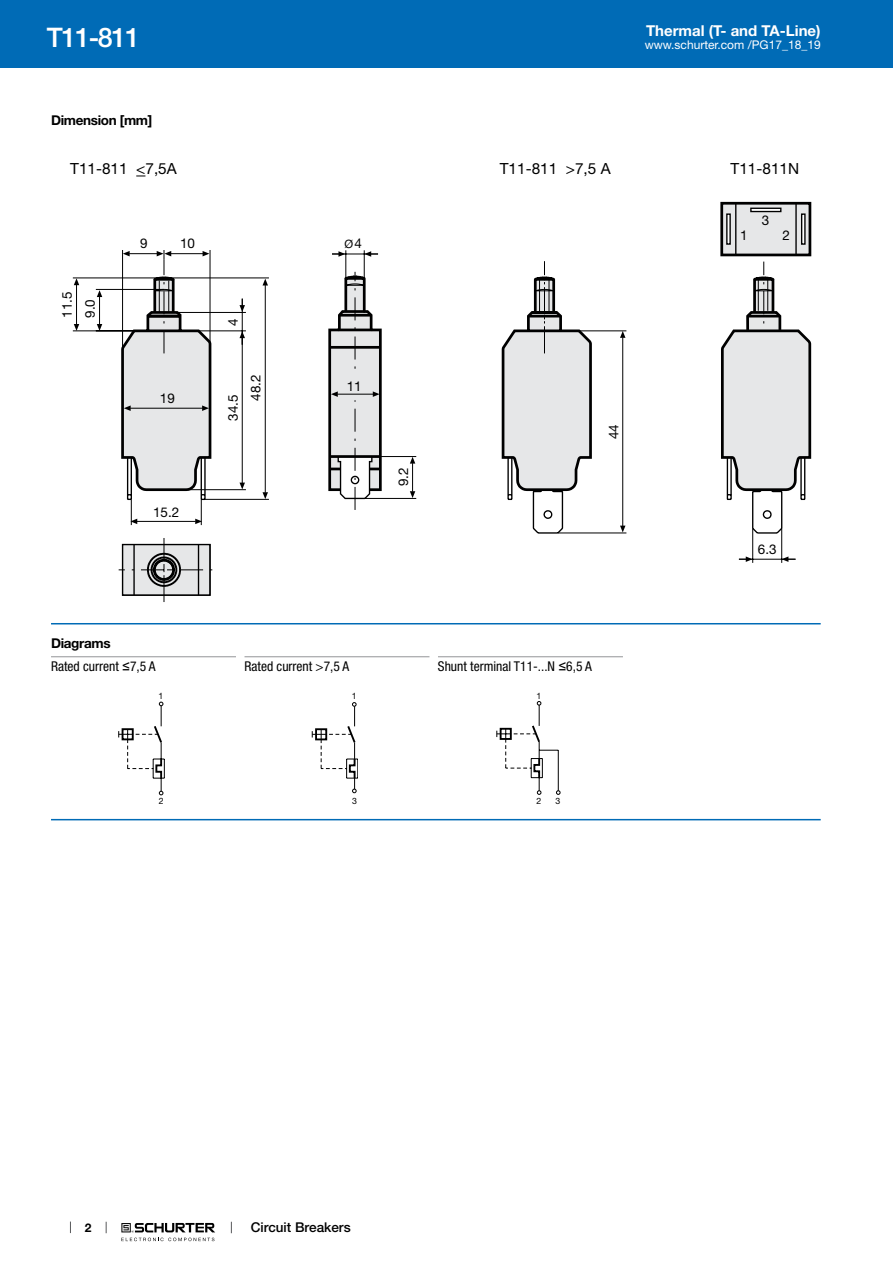
<style>
.page{position:relative;width:893px;height:1263px;background:#fff}
.page>*{position:absolute;margin:0;border:0;box-sizing:border-box;transform-origin:0 0}
.t1{font:500 27px "Helvetica Neue LT";letter-spacing:-.05em;color:#fff}
.t2{font:15.3px "Helvetica Neue LT";color:#000}
.t3{font:700 15px "Helvetica Neue LT";color:#fff}
.t4{font:condensed 13.5px/23.5px "Helvetica Neue LT";color:#000}
.t5{font:13.5px/22.8px "Helvetica Neue LT";color:#000}
.t6{font:500 13.5px "Helvetica Neue LT";color:#000}
.t7{font:700 13.5px "Helvetica Neue LT";letter-spacing:-.025em;color:#000}
.t8{font:13.5px "Helvetica Neue";color:#000}
.t9{font:12px "Helvetica Neue LT";color:#fff}
.t10{font:700 12px "Helvetica Neue LT";color:#000}
.t11{font:11.55px "Helvetica Neue LT";color:#000}
.t12{font:8.7px "Helvetica Neue LT";color:#000}
.s1{font-size:13.5px}
.s2{font-weight:700;font-stretch:normal}
.s3{font-family:"Arial Unicode MS";font-stretch:normal}
</style>
<div class="page">
<svg style="left:70px;top:1221px;width:1px;height:12px"></svg>
<svg style="left:121px;top:1223px;width:94px;height:18px"></svg>
<div style="left:0;top:0;width:893px;height:68px;background:#006bb6"></div>
<svg style="left:72px;top:250px;width:555px;height:352px"></svg>
<div style="left:722px;top:203px;width:88px;height:52px;background:#e6e7e8"></div>
<div style="left:720px;top:202px;width:91px;height:54px;border:3px solid #000"></div>
<svg style="left:726px;top:213px;width:5px;height:32px"></svg>
<svg style="left:801px;top:213px;width:5px;height:32px"></svg>
<div style="left:750px;top:208px;width:31px;height:4px;border:1px solid #000"></div>
<hr style="left:795px;top:204px;width:2px;height:51px;background:#000">
<hr style="left:735px;top:203px;width:1px;height:52px;background:#000">
<svg style="left:721px;top:261px;width:90px;height:302px"></svg>
<hr style="left:767px;top:279px;width:1px;height:32px;background:#000">
<hr style="left:758px;top:279px;width:1px;height:32px;background:#000">
<hr style="left:549px;top:279px;width:1px;height:32px;background:#000">
<hr style="left:539px;top:279px;width:1px;height:32px;background:#000">
<hr style="left:168px;top:280px;width:1px;height:32px;background:#000">
<hr style="left:159px;top:280px;width:1px;height:32px;background:#000">
<hr style="left:51px;top:623px;width:770px;height:1px;background:#006bb6">
<hr style="left:51px;top:656px;width:185px;height:1px;background:#939598">
<svg style="left:118px;top:702px;width:47px;height:93px"></svg>
<hr style="left:244px;top:656px;width:185px;height:1px;background:#939598">
<svg style="left:312px;top:702px;width:46px;height:91px"></svg>
<hr style="left:438px;top:656px;width:185px;height:1px;background:#939598">
<svg style="left:496px;top:701px;width:64px;height:93px"></svg>
<hr style="left:51px;top:819px;width:770px;height:1px;background:#006bb6">
<h1 class="t1" style="left:47px;top:21px;width:95px">T11-811</h1>
<p class="t7" style="left:51px;top:112px;width:103px">Dimension [mm]</p>
<p class="t3" style="left:646px;top:21px;width:176px">Thermal (T- and TA-Line)</p>
<p class="t9" style="left:645px;top:38px;width:178px">www.schurter.com /PG17_18_19</p>
<p class="t2" style="left:70px;top:160px;width:108px">T11-811 &lt;7,5A</p>
<p class="t2" style="left:500px;top:160px;width:112px">T11-811 &gt;7,5 A</p>
<p class="t2" style="left:731px;top:160px;width:70px">T11-811N</p>
<p class="t5" style="left:56px;top:318px;width:28px;rotate:-90deg">11.5<br>9.0</p>
<p class="t5" style="left:140px;top:232px;width:9px">9</p>
<p class="t5" style="left:180px;top:232px;width:16px">10</p>
<p class="t11" style="left:344px;top:237px;width:19px">Ø<span class="s1">4</span></p>
<p class="t5" style="left:160px;top:387px;width:16px">19</p>
<p class="t5" style="left:153px;top:501px;width:28px">15.2</p>
<p class="t8" style="left:225px;top:325px;width:9px;rotate:-90deg">4</p>
<p class="t5" style="left:222px;top:421px;width:28px;rotate:-90deg">34.5</p>
<p class="t5" style="left:244px;top:401px;width:28px;rotate:-90deg">48.2</p>
<p class="t5" style="left:347px;top:374px;width:16px">11</p>
<p class="t5" style="left:392px;top:486px;width:20px;rotate:-90deg">9.2</p>
<p class="t5" style="left:602px;top:439px;width:16px;rotate:-90deg">44</p>
<p class="t4" style="left:51px;top:631px;width:106px"><span class="s2">Diagrams<br></span>Rated current <span class="s3">≤</span>7,5 A</p>
<p class="t12" style="left:158px;top:690px;width:6px">1</p>
<p class="t12" style="left:159px;top:796px;width:6px">2</p>
<p class="t4" style="left:244px;top:655px;width:106px">Rated current &gt;7,5 A</p>
<p class="t12" style="left:352px;top:690px;width:6px">1</p>
<p class="t12" style="left:352px;top:796px;width:6px">3</p>
<p class="t4" style="left:438px;top:655px;width:155px">Shunt terminal T11-...N <span class="s3">≤</span>6,5 A</p>
<p class="t12" style="left:536px;top:690px;width:6px">1</p>
<p class="t12" style="left:537px;top:796px;width:6px">2</p>
<p class="t12" style="left:555px;top:796px;width:6px">3</p>
<p class="t5" style="left:762px;top:209px;width:9px">3</p>
<p class="t5" style="left:740px;top:224px;width:9px">1</p>
<p class="t5" style="left:782px;top:224px;width:9px">2</p>
<p class="t5" style="left:758px;top:538px;width:20px">6.3</p>
<p class="t10" style="left:85px;top:1220px;width:8px">2</p>
<p class="t6" style="left:251px;top:1219px;width:101px">Circuit Breakers</p>
</div>
